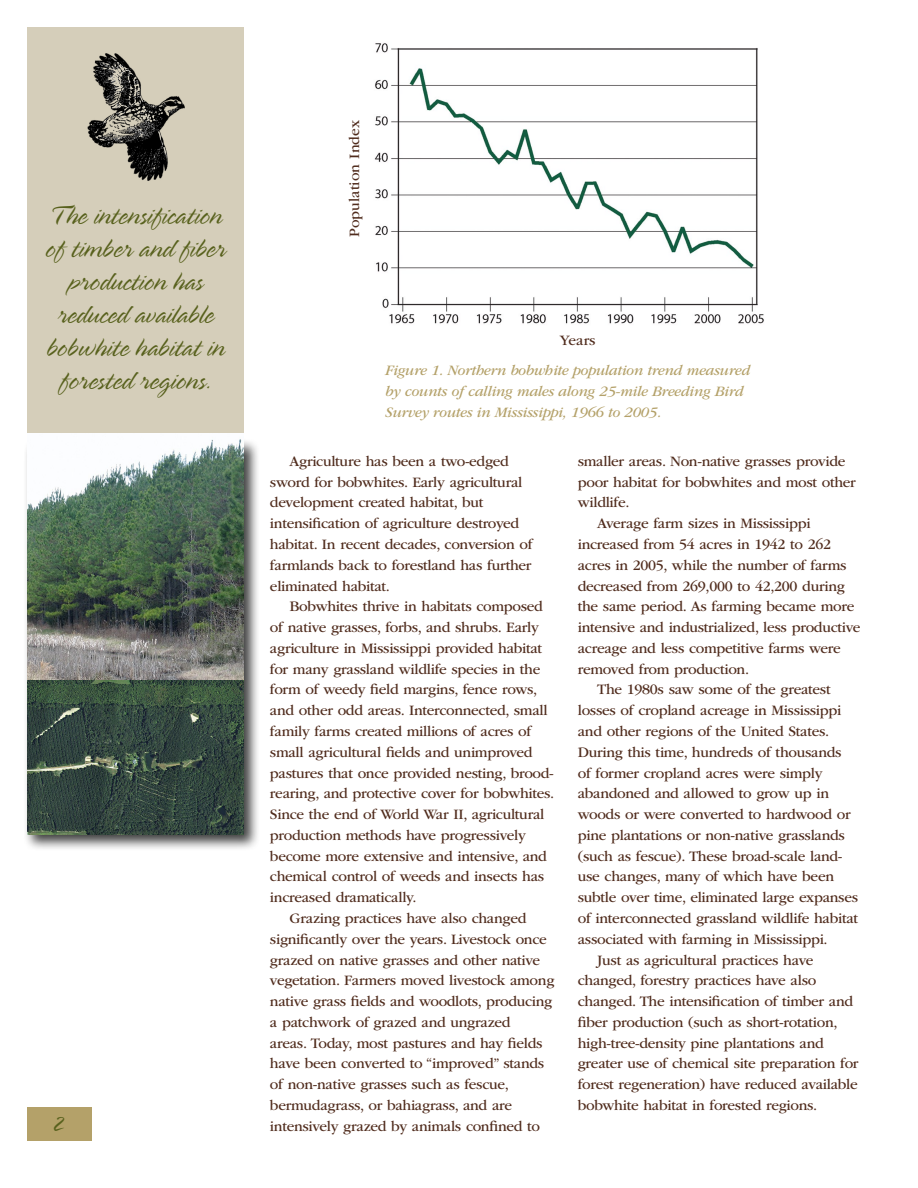
<style>
.page{position:relative;width:918px;height:1188px;background:#fff}
.page>*{position:absolute;margin:0;border:0;box-sizing:border-box;transform-origin:0 0}
.t1{font:300 30px/33px "Spring LP Std";color:#58611d;text-align:center}
.body_text{font:15px/20.7px "ITC Garamond Std";letter-spacing:-.02em;color:#502c1d}
.body_text-2{font:italic 15px/20.7px "ITC Garamond Std";letter-spacing:-.02em;color:#b4a169}
.body_text-3{font:15px "ITC Garamond Std";color:#502c1d}
</style>
<div class="page">
<div style="left:23px;top:438px;width:237px;height:413px;background:#000;opacity:.75"></div>
<div style="left:27px;top:27px;width:217px;height:406px;background:#d5ceba"></div>
<div style="left:27px;top:1107px;width:64px;height:34px;background:#b4a169"></div>
<img style="left:27px;top:438px;width:217px;height:397px">
<img style="left:87px;top:53px;width:98px;height:128px">
<img style="left:374px;top:43px;width:390px;height:281px">
<h1 class="t1" style="left:46px;top:199px;width:181px">T he intensification of timber and fiber production has reduced available bobwhite habitat in forested regions.</h1>
<p class="t1" style="left:53px;top:1107px;width:13px">2</p>
<p class="body_text-3" style="left:346px;top:237px;width:118px;rotate:-90deg">Population Index</p>
<p class="body_text" style="left:560px;top:331px;width:37px">Years</p>
<p class="body_text-2" style="left:385px;top:360px;width:366px">Figure 1. Northern bobwhite population trend measured by counts of calling males along 25-mile Breeding Bird<br>Survey routes in Mississippi, 1966 to 2005.</p>
<p class="body_text" style="left:270px;top:451px;width:264px;text-indent:20px">Agriculture has been a two-edged sword for bobwhites. Early agricultural development created habitat, but intensification of agriculture destroyed habitat. In recent decades, conversion of farmlands back to forestland has further eliminated habitat.</p>
<p class="body_text" style="left:270px;top:596px;width:286px;text-indent:20px">Bobwhites thrive in habitats composed of native grasses, forbs, and shrubs. Early agriculture in Mississippi provided habitat for many grassland wildlife species in the form of weedy field margins, fence rows, and other odd areas. Interconnected, small family farms created millions of acres of small agricultural fields and unimproved pastures that once provided nesting, brood&shy;rearing, and protective cover for bobwhites.<br>Since the end of World War II, agricultural production methods have progressively become more extensive and intensive, and chemical control of weeds and insects has increased dramatically.</p>
<p class="body_text" style="left:270px;top:908px;width:286px;text-indent:20px">Grazing practices have also changed significantly over the years. Livestock once grazed on native grasses and other native vegetation. Farmers moved livestock among native grass fields and woodlots, producing a patchwork of grazed and ungrazed<br>areas. Today, most pastures and hay fields have been converted to “improved” stands of non-native grasses such as fescue, bermudagrass, or bahiagrass, and are intensively grazed by animals confined to</p>
<p class="body_text" style="left:578px;top:451px;width:280px">smaller areas. Non-native grasses provide poor habitat for bobwhites and most other wildlife.</p>
<p class="body_text" style="left:578px;top:513px;width:284px;text-indent:20px">Average farm sizes in Mississippi increased from 54 acres in 1942 to 262 acres in 2005, while the number of farms decreased from 269,000 to 42,200 during the same period. As farming became more intensive and industrialized, less productive acreage and less competitive farms were removed from production.</p>
<p class="body_text" style="left:578px;top:680px;width:282px;text-indent:20px">The 1980s saw some of the greatest losses of cropland acreage in Mississippi and other regions of the United States.<br>During this time, hundreds of thousands of former cropland acres were simply abandoned and allowed to grow up in woods or were converted to hardwood or pine plantations or non-native grasslands (such as fescue). These broad-scale land&shy;use changes, many of which have been subtle over time, eliminated large expanses of interconnected grassland wildlife habitat associated with farming in Mississippi.</p>
<p class="body_text" style="left:578px;top:950px;width:282px;text-indent:20px">Just as agricultural practices have changed, forestry practices have also changed. The intensification of timber and fiber production (such as short-rotation, high-tree-density pine plantations and greater use of chemical site preparation for forest regeneration) have reduced available bobwhite habitat in forested regions.</p>
</div>
